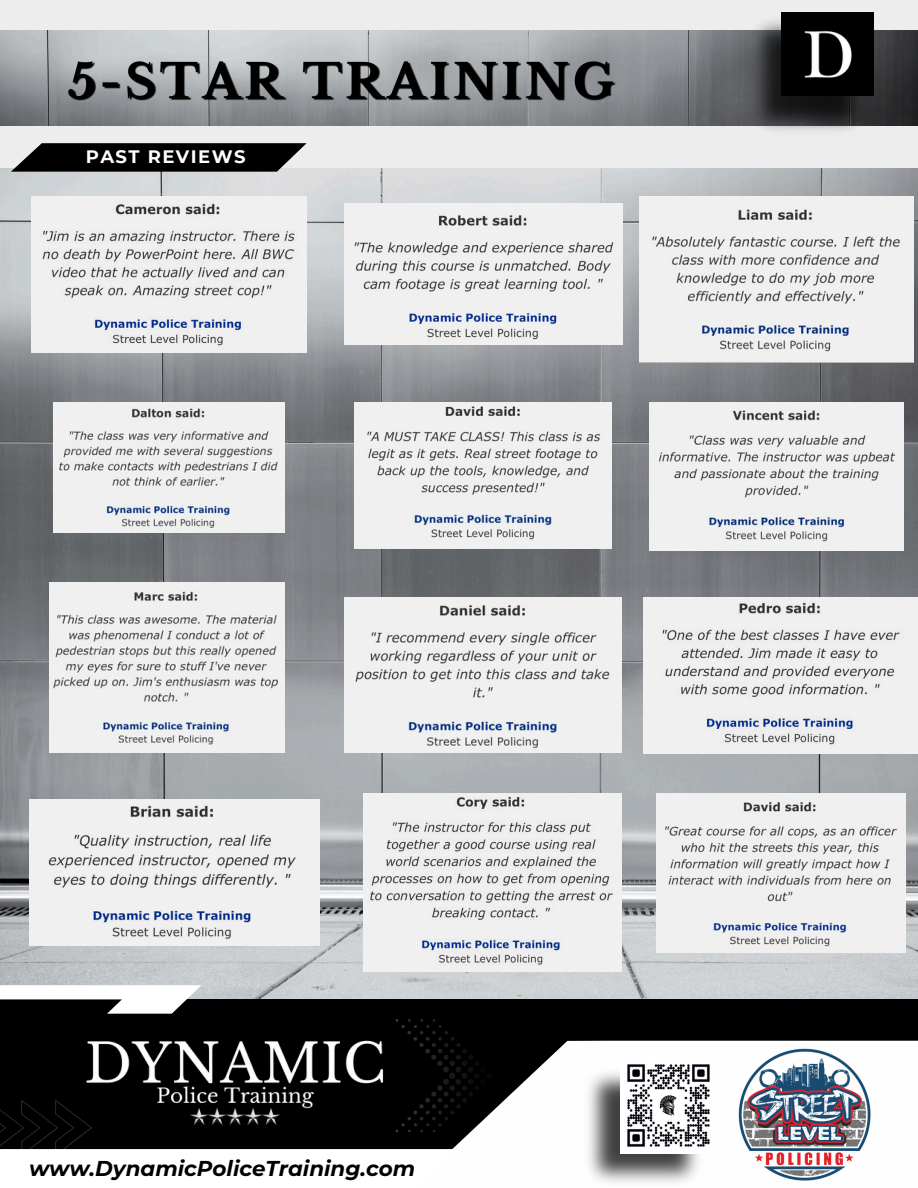
<style>
.page{position:relative;width:918px;height:1188px;background:#ededed}
.page>*{position:absolute;margin:0;border:0;box-sizing:border-box;transform-origin:0 0}
.t1{font:italic 700 21.45px "Montserrat";color:#000}
.t2{font:700 18px "Montserrat";letter-spacing:.08em;color:#fefefe}
.t3{font:italic 700 17.4px "Montserrat";color:#000}
</style>
<div class="page">
<img style="left:0;top:169px;width:918px;height:830px">
<img style="left:0;top:30px;width:918px;height:96px">
<svg style="left:11px;top:143px;width:296px;height:29px"></svg>
<img style="left:745px;top:20px;width:126px;height:111px">
<div style="left:781px;top:12px;width:93px;height:84px;background:#000"></div>
<img style="left:804px;top:30px;width:48px;height:48px">
<div style="left:0;top:999px;width:918px;height:97px;background:#000"></div>
<div style="left:411px;top:1041px;width:507px;height:147px;background:#fefefe"></div>
<img style="left:31px;top:196px;width:276px;height:156px">
<img style="left:344px;top:204px;width:278px;height:141px">
<img style="left:640px;top:196px;width:273px;height:167px">
<img style="left:54px;top:402px;width:230px;height:131px">
<img style="left:354px;top:402px;width:258px;height:146px">
<img style="left:650px;top:402px;width:254px;height:149px">
<img style="left:49px;top:582px;width:235px;height:170px">
<img style="left:345px;top:598px;width:277px;height:155px">
<img style="left:644px;top:598px;width:274px;height:156px">
<img style="left:656px;top:793px;width:249px;height:160px">
<img style="left:364px;top:793px;width:257px;height:179px">
<img style="left:29px;top:800px;width:290px;height:146px">
<img style="left:53px;top:985px;width:364px;height:164px">
<img style="left:738px;top:1048px;width:133px;height:133px">
<svg style="left:0;top:985px;width:201px;height:29px"></svg>
<div style="left:0;top:999px;width:122px;height:39px;background:#000"></div>
<div style="left:0;top:1149px;width:459px;height:39px;background:#fff"></div>
<img style="left:588px;top:1072px;width:111px;height:111px">
<img style="left:621px;top:1064px;width:89px;height:90px">
<svg style="left:396px;top:1019px;width:96px;height:113px"></svg>
<svg style="left:0;top:1100px;width:92px;height:50px"></svg>
<img style="left:66px;top:51px;width:569px;height:61px">
<p class="t2" style="left:86px;top:146px;width:161px">PAST REVIEWS</p>
<p class="t3" style="left:49px;top:1152px;width:315px">www.DynamicPoliceTraining.com</p>
<p class="t1" style="left:29px;top:1155px;width:388px">www.DynamicPoliceTraining.com</p>
</div>
